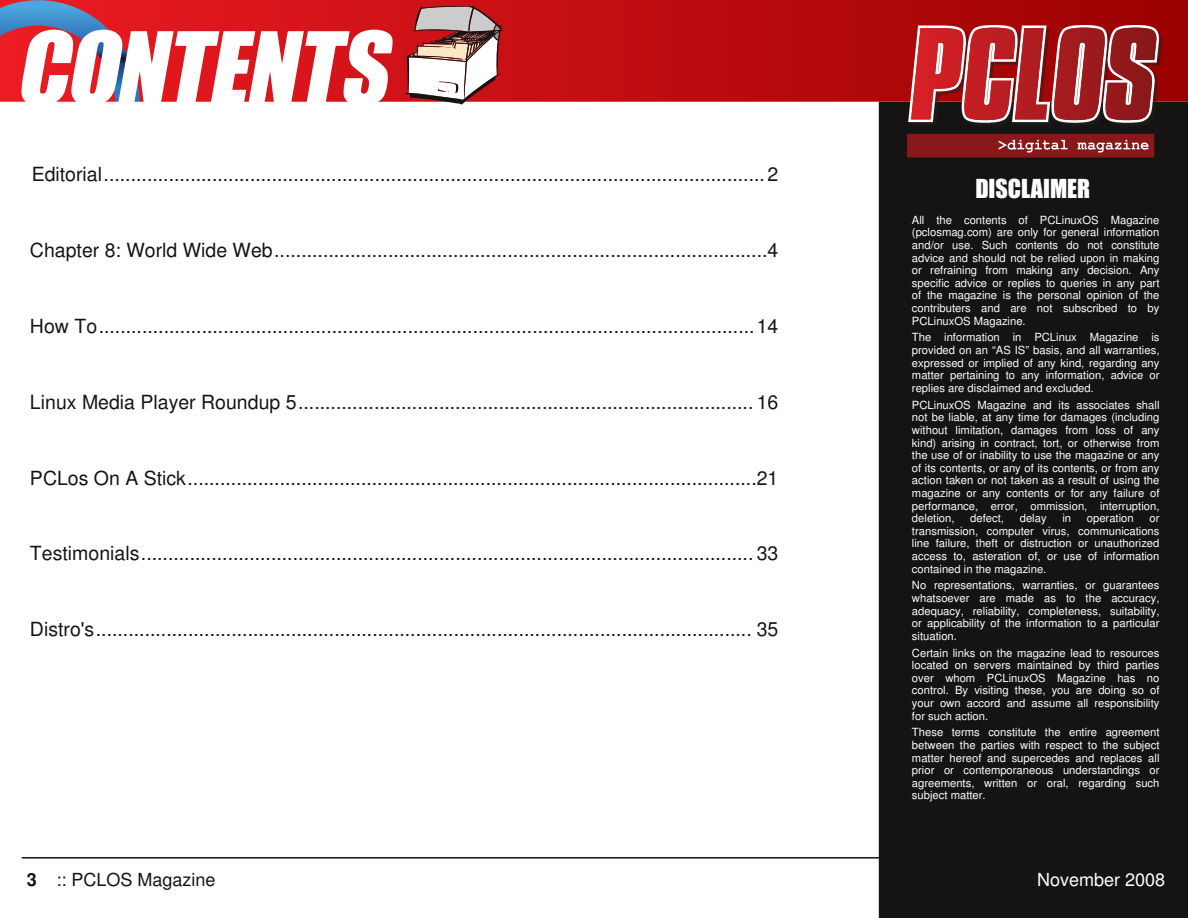
<style>
.page{position:relative;width:1188px;height:918px;background:#fff}
.page>*{position:absolute;margin:0;border:0;box-sizing:border-box;transform-origin:0 0}
.t1{font:24px "Impact";color:#fff}
.t2{font:19.5px "Nimbus San L";color:#161413}
.t3{font:18px "Nimbus San L";color:#161413}
.t4{font:18px "Nimbus San L";color:#fff}
.t5{font:11.25px/12.6px "Nimbus San L";color:#fff;text-align:justify}
.s1{font-weight:700}
</style>
<div class="page">
<svg style="left:393px;top:0;width:795px;height:102px;background:#b70a0d"></svg>
<svg style="left:0;top:0;width:393px;height:102px"></svg>
<svg style="left:405px;top:5px;width:99px;height:100px"></svg>
<div style="left:879px;top:102px;width:309px;height:816px;background:#161413"></div>
<hr style="left:22px;top:857px;width:1143px;height:2px;background:#161413">
<svg style="left:908px;top:25px;width:254px;height:98px;background:#af4043"></svg>
<svg style="left:907px;top:134px;width:247px;height:24px;background:#8f2b2d"></svg>
<h2 class="t2" style="left:32px;top:163px;width:748px">Editorial..........................................................................................................................2</h2>
<h2 class="t2" style="left:30px;top:239px;width:750px">Chapter 8: World Wide Web...........................................................................................4</h2>
<h2 class="t2" style="left:30px;top:314px;width:750px">How To.........................................................................................................................14</h2>
<h2 class="t2" style="left:30px;top:390px;width:750px">Linux Media Player Roundup 5.................................................................................... 16</h2>
<h2 class="t2" style="left:30px;top:466px;width:750px">PCLos On A Stick.........................................................................................................21</h2>
<h2 class="t2" style="left:30px;top:542px;width:750px">Testimonials................................................................................................................. 33</h2>
<h2 class="t2" style="left:30px;top:618px;width:750px">Distro's......................................................................................................................... 35</h2>
<h3 class="t3" style="left:27px;top:869px;width:190px"><span class="s1">3</span> :: PCLOS Magazine</h3>
<h1 class="t1" style="left:975px;top:174px;width:116px">DISCLAIMER</h1>
<p class="t5" style="left:912px;top:214px;width:249px">All the contents of PCLinuxOS Magazine (pclosmag.com) are only for general information and/or use. Such contents do not constitute advice and should not be relied upon in making or refraining from making any decision. Any specific advice or replies to queries in any part of the magazine is the personal opinion of the contributers and are not subscribed to by PCLinuxOS Magazine.</p>
<p class="t5" style="left:912px;top:331px;width:249px">The information in PCLinux Magazine is provided on an “AS IS” basis, and all warranties, expressed or implied of any kind, regarding any matter pertaining to any information, advice or replies are disclaimed and excluded.</p>
<p class="t5" style="left:912px;top:399px;width:249px">PCLinuxOS Magazine and its associates shall not be liable, at any time for damages (including without limitation, damages from loss of any kind) arising in contract, tort, or otherwise from the use of or inability to use the magazine or any of its contents, or any of its contents, or from any action taken or not taken as a result of using the magazine or any contents or for any failure of performance, error, ommission, interruption, deletion,</p>
<p class="t5" style="left:970px;top:512px;width:35px">defect,</p>
<p class="t5" style="left:1020px;top:512px;width:28px">delay</p>
<p class="t5" style="left:1062px;top:512px;width:10px">in</p>
<p class="t5" style="left:1087px;top:512px;width:48px">operation</p>
<p class="t5" style="left:912px;top:512px;width:249px;text-indent:237px">or transmission, computer virus, communications line failure, theft or distruction or unauthorized access to, asteration of, or use of information contained in the magazine.</p>
<p class="t5" style="left:912px;top:579px;width:249px">No representations, warranties, or guarantees whatsoever are made as to the accuracy, adequacy, reliability, completeness, suitability, or applicability of the information to a particular situation.</p>
<p class="t5" style="left:912px;top:647px;width:249px">Certain links on the magazine lead to resources located on servers maintained by third parties over whom PCLinuxOS Magazine has no control. By visiting these, you are doing so of your own accord and assume all responsibility for such action.</p>
<p class="t5" style="left:912px;top:726px;width:249px">These terms constitute the entire agreement between the parties with respect to the subject matter hereof and supercedes and replaces all prior or contemporaneous understandings or agreements, written or oral, regarding such subject matter.</p>
<h3 class="t4" style="left:1037px;top:869px;width:130px">November 2008</h3>
</div>
